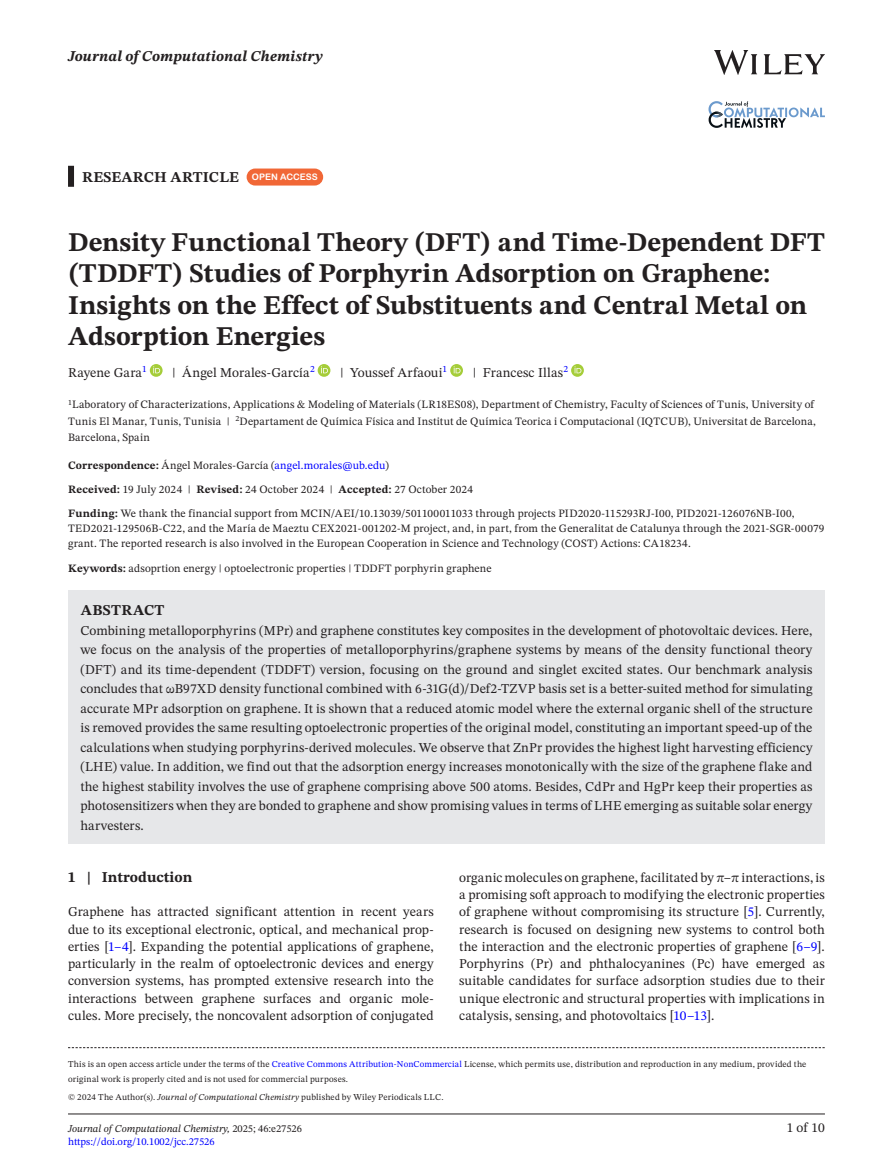
<style>
.page{position:relative;width:893px;height:1174px;background:#fff}
.page>*{position:absolute;margin:0;border:0;box-sizing:border-box;transform-origin:0 0}
.t1{font:700 27px/31.5px "STIX Two Text";letter-spacing:-.005em;color:#231f20}
.t2{font:700 15px "STIX Two Text";letter-spacing:.01em;color:#231f20}
.t3{font:italic 700 15px "STIX Two Text";letter-spacing:.005em;color:#231f20}
.t4{font:13.5px/17.2px "STIX Two Text";letter-spacing:.005em;color:#231f20;text-align:justify}
.t5{font:11.25px/16.5px "STIX Two Text";letter-spacing:.015em;color:#231f20}
.t6{font:italic 10.5px "STIX Two Text";color:#231f20}
.t7{font:10.5px "STIX Two Text";color:#00f}
.t8{font:9px/15px "STIX Two Text";letter-spacing:.02em;color:#231f20}
.s1{font-family:"Arial Rounded MT Bold";font-weight:400;font-size:9px;color:#fff}
.s2{font-weight:700}
.s3{color:#00f}
.s4{font-style:italic}
.s5{font-style:normal}
</style>
<div class="page">
<hr style="left:68px;top:1113px;width:757px;height:1px;background:#231f20">
<img style="left:714px;top:51px;width:111px;height:23px">
<svg style="left:708px;top:101px;width:117px;height:27px"></svg>
<div style="left:68px;top:166px;width:6px;height:21px;background:#231f20"></div>
<div style="left:68px;top:590px;width:757px;height:42px;background:#e6e7e9"></div>
<div style="left:68px;top:609px;width:757px;height:234px;background:#e6e7e9"></div>
<div style="left:247px;top:168px;width:76px;height:17px;background:#f16736;border-radius:9px"></div>
<svg style="left:150px;top:364px;width:13px;height:13px"></svg>
<svg style="left:153px;top:366px;width:7px;height:7px"></svg>
<svg style="left:318px;top:364px;width:12px;height:13px"></svg>
<svg style="left:321px;top:366px;width:7px;height:7px"></svg>
<svg style="left:450px;top:364px;width:13px;height:13px"></svg>
<svg style="left:454px;top:366px;width:7px;height:7px"></svg>
<svg style="left:571px;top:364px;width:13px;height:13px"></svg>
<svg style="left:574px;top:366px;width:7px;height:7px"></svg>
<svg style="left:68px;top:1047px;width:757px;height:1px"></svg>
<p class="t3" style="left:68px;top:46px;width:256px">Journal of Computational Chemistry</p>
<p class="t2" style="left:82px;top:166px;width:237px">RESEARCH ARTICLE <span class="s1">OPEN ACCESS</span></p>
<h1 class="t1" style="left:68px;top:227px;width:758px">Density Functional Theory (DFT) and Time-Dependent DFT (TDDFT) Studies of Porphyrin Adsorption on Graphene:<br>Insights on the Effect of Substituents and Central Metal on Adsorption Energies</h1>
<p class="t4" style="left:68px;top:363px;width:80px">Rayene Gara<sup>1</sup></p>
<p class="t4" style="left:172px;top:363px;width:144px">| Ángel Morales-García<sup>2</sup></p>
<p class="t4" style="left:340px;top:363px;width:109px">| Youssef Arfaoui<sup>1</sup></p>
<p class="t4" style="left:473px;top:363px;width:97px">| Francesc Illas<sup>2</sup></p>
<p class="t5" style="left:68px;top:396px;width:749px"><sup>1</sup>Laboratory of Characterizations, Applications &amp; Modeling of Materials (LR18ES08), Department of Chemistry, Faculty of Sciences of Tunis, University of<br>Tunis El Manar, Tunis, Tunisia | <sup>2</sup>Departament de Química Física and Institut de Química Teorica i Computacional (IQTCUB), Universitat de Barcelona,<br>Barcelona, Spain</p>
<p class="t5" style="left:68px;top:453px;width:728px;line-height:24px"><span class="s2">Correspondence:</span> Ángel Morales-García (<span class="s3">angel.morales@ub.edu</span>)<br><span class="s2">Received:</span> 19 July 2024 | <span class="s2">Revised:</span> 24 October 2024 | <span class="s2">Accepted:</span> 27 October 2024<br><span class="s2">Funding:</span> We thank the financial support from MCIN/AEI/10.13039/501100011033 through projects PID2020-115293RJ-I00, PID2021-126076NB-I00,</p>
<p class="t5" style="left:68px;top:521px;width:758px;line-height:15px">TED2021-129506B-C22, and the María de Maeztu CEX2021-001202-M project, and, in part, from the Generalitat de Catalunya through the 2021-SGR-00079 grant. The reported research is also involved in the European Cooperation in Science and Technology (COST) Actions: CA18234.</p>
<p class="t5" style="left:68px;top:560px;width:425px"><span class="s2">Keywords:</span> adsoprtion energy | optoelectronic properties | TDDFT porphyrin graphene</p>
<p class="t2" style="left:81px;top:599px;width:85px">ABSTRACT</p>
<p class="t4" style="left:80px;top:620px;width:734px;line-height:19.5px">Combining metalloporphyrins (MPr) and graphene constitutes key composites in the development of photovoltaic devices. Here, we focus on the analysis of the properties of metalloporphyrins/graphene systems by means of the density functional theory (DFT) and its time-dependent (TDDFT) version, focusing on the ground and singlet excited states. Our benchmark analysis concludes that ωB97XD density functional combined with 6-31G(d)/Def2-TZVP basis set is a better-suited method for simulating accurate MPr adsorption on graphene. It is shown that a reduced atomic model where the external organic shell of the structure is removed provides the same resulting optoelectronic properties of the original model, constituting an important speed-up of the calculations when studying porphyrins-derived molecules. We observe that ZnPr provides the highest light harvesting efficiency (LHE) value. In addition, we find out that the adsorption energy increases monotonically with the size of the graphene flake and the highest stability involves the use of graphene comprising above 500 atoms. Besides, CdPr and HgPr keep their properties as photosensitizers when they are bonded to graphene and show promising values in terms of LHE emerging as suitable solar energy harvesters.</p>
<p class="t2" style="left:68px;top:866px;width:126px">1 | Introduction</p>
<p class="t4" style="left:68px;top:903px;width:367px">Graphene has attracted significant attention in recent years due to its exceptional electronic, optical, and mechanical prop&shy;erties [<span class="s3">1–4</span>]. Expanding the potential applications of graphene, particularly in the realm of optoelectronic devices and energy conversion systems, has prompted extensive research into the interactions between graphene surfaces and organic mole&shy;cules. More precisely, the noncovalent adsorption of conjugated</p>
<p class="t4" style="left:459px;top:868px;width:367px">organic molecules on graphene, facilitated by π–π interactions, is a promising soft approach to modifying the electronic properties of graphene without compromising its structure [<span class="s3">5</span>]. Currently, research is focused on designing new systems to control both the interaction and the electronic properties of graphene [<span class="s3">6–9</span>].<br>Porphyrins (Pr) and phthalocyanines (Pc) have emerged as suitable candidates for surface adsorption studies due to their unique electronic and structural properties with implications in catalysis, sensing, and photovoltaics [<span class="s3">10–13</span>].</p>
<p class="t8" style="left:68px;top:1056px;width:740px">This is an open access article under the terms of the <span class="s3">Creative Commons Attribution-NonCommercial</span> License, which permits use, distribution and reproduction in any medium, provided the original work is properly cited and is not used for commercial purposes.</p>
<p class="t8" style="left:68px;top:1089px;width:377px">© 2024 The Author(s). <span class="s4">Journal of Computational Chemistry</span> published by Wiley Periodicals LLC.</p>
<p class="t6" style="left:68px;top:1121px;width:235px">Journal of Computational Chemistry, <span class="s5">2025; 46:e27526</span></p>
<p class="t4" style="left:787px;top:1119px;width:40px">1 of 10</p>
<p class="t7" style="left:68px;top:1134px;width:148px">https://doi.org/10.1002/jcc.27526</p>
</div>
